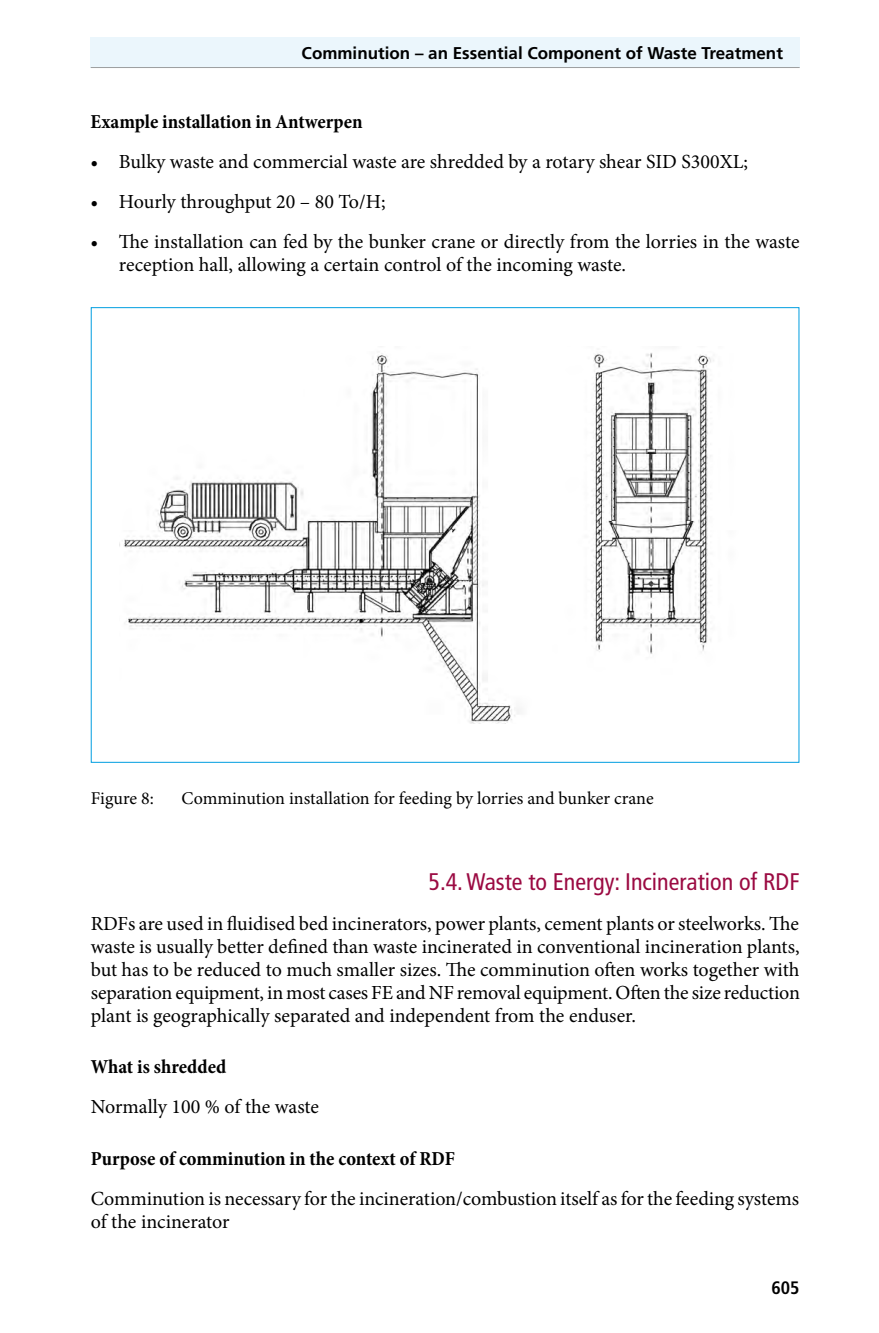
<style>
.page{position:relative;width:879px;height:1333px;background:#fff}
.page>*{position:absolute;margin:0;border:0;box-sizing:border-box;transform-origin:0 0}
.t1{font:condensed 24px "Frutiger";color:#9b0a42}
.t2{font:20px/23px "Minion Pro";letter-spacing:-.005em;color:#000}
.t3{font:700 condensed 20px "Minion Pro";color:#000}
.t4{font:18px "Minion Pro";color:#000}
.t5{font:700 condensed 18px "Frutiger";color:#000}
.t6{font:700 17px "Frutiger";color:#000}
</style>
<div class="page">
<div style="left:90px;top:37px;width:709px;height:31px;background:#ebf6fc"></div>
<hr style="left:91px;top:67px;width:708px;height:1px;background:#9c9e9f">
<img style="left:119px;top:353px;width:595px;height:370px">
<p class="t6" style="left:302px;top:43px;width:483px">Comminution – an Essential Component of Waste Treatment</p>
<p class="t3" style="left:91px;top:108px;width:273px">Example installation in Antwerpen</p>
<p class="t2" style="left:91px;top:150px;width:659px">• Bulky waste and commercial waste are shredded by a rotary shear SID S300XL;</p>
<p class="t2" style="left:91px;top:190px;width:296px">• Hourly throughput 20 – 80 To/H;</p>
<p class="t2" style="left:119px;top:230px;width:682px;text-indent:-28px">• The installation can fed by the bunker crane or directly from the lorries in the waste reception hall, allowing a certain control of the incoming waste.</p>
<p class="t4" style="left:91px;top:786px;width:65px">Figure 8:</p>
<p class="t4" style="left:181px;top:786px;width:474px">Comminution installation for feeding by lorries and bunker crane</p>
<p class="t1" style="left:428px;top:867px;width:372px">5.4. Waste to Energy: Incineration of RDF</p>
<p class="t2" style="left:91px;top:912px;width:711px;text-align:justify">RDFs are used in fluidised bed incinerators, power plants, cement plants or steelworks. The waste is usually better defined than waste incinerated in conventional incineration plants, but has to be reduced to much smaller sizes. The comminution often works together with separation equipment, in most cases FE and NF removal equipment. Often the size reduction plant is geographically separated and independent from the enduser.</p>
<p class="t3" style="left:91px;top:1053px;width:137px">What is shredded</p>
<p class="t2" style="left:91px;top:1095px;width:230px">Normally 100 % of the waste</p>
<p class="t3" style="left:91px;top:1144px;width:366px">Purpose of comminution in the context of RDF</p>
<p class="t2" style="left:91px;top:1186px;width:710px">Comminution is necessary for the incineration/combustion itself as for the feeding systems of the incinerator</p>
<p class="t5" style="left:771px;top:1276px;width:30px">605</p>
</div>
